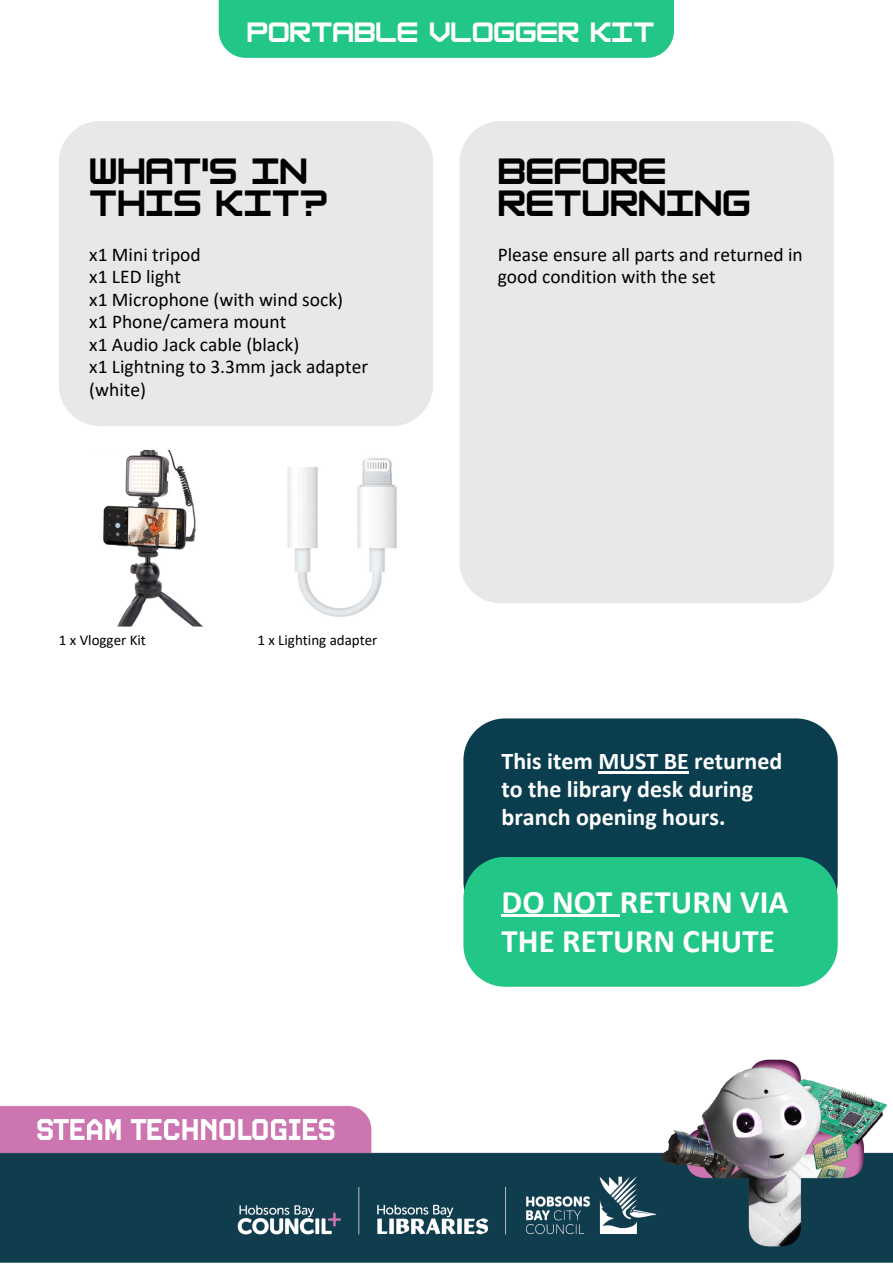
<style>
.page{position:relative;width:893px;height:1264px;background:#fff}
.page>*{position:absolute;margin:0;border:0;box-sizing:border-box;transform-origin:0 0}
.t1{font:700 33px "Calibri";color:#fff}
.t2{font:700 31.95px/32px "HK Modular";color:#000}
.t3{font:700 24.45px "HK Modular";color:#fff}
.t4{font:700 24px "Calibri";color:#fff}
.t5{font:19.5px/22.5px "Calibri";color:#000}
.t6{font:15px "Calibri";color:#000}
</style>
<div class="page">
<img style="left:0;top:1059px;width:892px;height:203px">
<div style="left:59px;top:121px;width:374px;height:305px;background:#e8e8e8"></div>
<div style="left:460px;top:121px;width:373px;height:482px;background:#e8e8e8"></div>
<div style="left:463px;top:718px;width:374px;height:138px;background:#0a3d4e"></div>
<div style="left:463px;top:856px;width:374px;height:130px;background:#22c687"></div>
<img style="left:59px;top:450px;width:176px;height:176px;border-radius:10px">
<img style="left:256px;top:450px;width:177px;height:176px;border-radius:10px">
<hr style="left:598px;top:771px;width:90px;height:2px;background:#fff">
<hr style="left:501px;top:914px;width:119px;height:3px;background:#fff">
<div style="left:219px;top:0;width:455px;height:58px;background:#22c687"></div>
<p class="t3" style="left:247px;top:17px;width:409px">PORTABLE VLOGGER KIT</p>
<p class="t2" style="left:89px;top:155px;width:240px">WHAT'S IN<br>THIS KIT?</p>
<p class="t5" style="left:89px;top:245px;width:113px">x1 Mini tripod</p>
<p class="t5" style="left:89px;top:267px;width:93px">x1 LED light</p>
<p class="t5" style="left:89px;top:290px;width:255px">x1 Microphone (with wind sock)</p>
<p class="t5" style="left:89px;top:312px;width:198px">x1 Phone/camera mount</p>
<p class="t5" style="left:89px;top:335px;width:211px">x1 Audio Jack cable (black)</p>
<p class="t5" style="left:89px;top:357px;width:280px">x1 Lightning to 3.3mm jack adapter (white)</p>
<p class="t6" style="left:59px;top:633px;width:89px">1 x Vlogger Kit</p>
<p class="t6" style="left:257px;top:633px;width:122px">1 x Lighting adapter</p>
<p class="t2" style="left:497px;top:155px;width:254px">BEFORE<br>RETURNING</p>
<p class="t5" style="left:497px;top:245px;width:306px">Please ensure all parts and returned in good condition with the set</p>
<p class="t4" style="left:501px;top:751px;width:282px">This item MUST BE returned</p>
<p class="t4" style="left:501px;top:779px;width:253px">to the library desk during</p>
<p class="t4" style="left:501px;top:807px;width:225px">branch opening hours.</p>
<p class="t1" style="left:501px;top:887px;width:288px">DO NOT RETURN VIA</p>
<p class="t1" style="left:501px;top:927px;width:275px">THE RETURN CHUTE</p>
</div>
